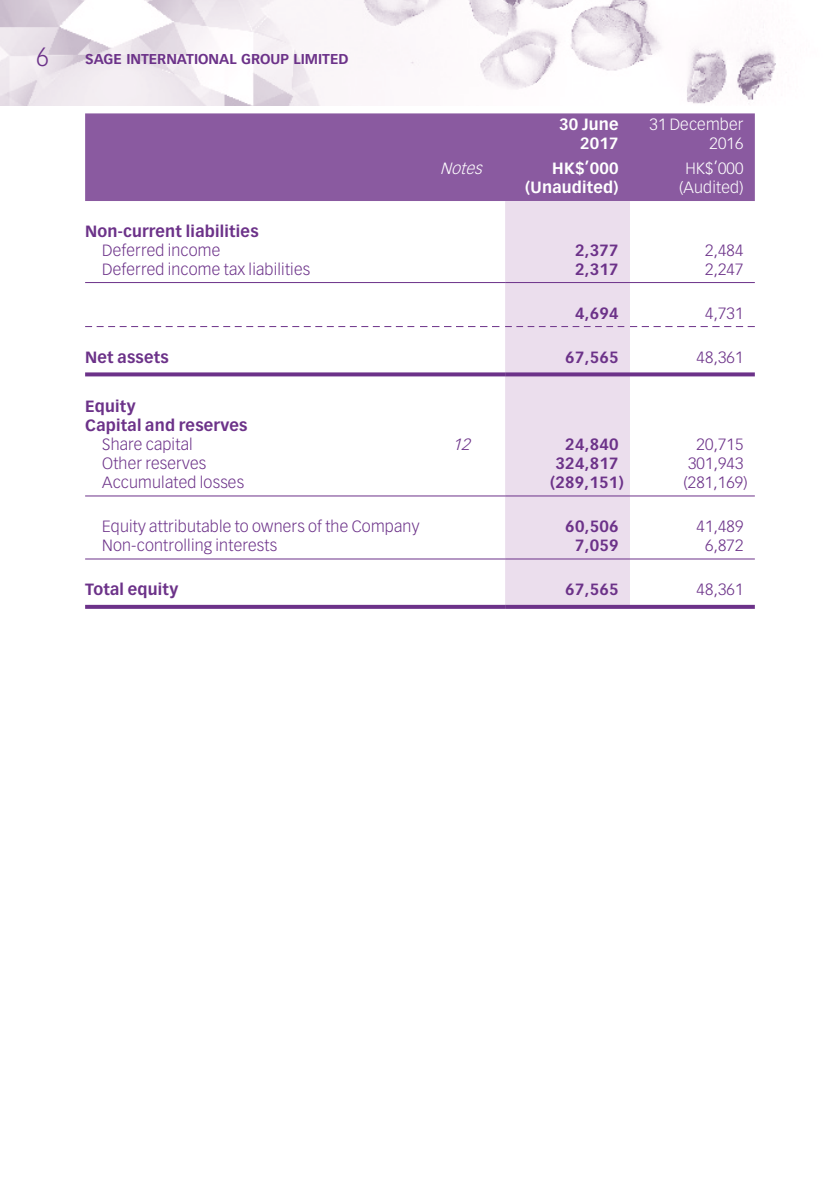
<style>
.page{position:relative;width:840px;height:1191px;background:#fff}
.page>*{position:absolute;margin:0;border:0;box-sizing:border-box;transform-origin:0 0}
.t1{font:300 26px "Vectora LT Std";color:#6c3289;scale:.9 1}
.Body_Text{font:300 16px "Vectora LT Std";letter-spacing:.015em;color:#6c3289}
.Body_Text-2{font:700 16px "Vectora LT Std";letter-spacing:.015em;color:#6c3289}
.Body_Text-3{font:300 16px "Vectora LT Std";letter-spacing:.015em;color:#fff}
.Body_Text-4{font:700 16px "Vectora LT Std";letter-spacing:.015em;color:#fff}
.Body_Text-5{font:italic 300 16px "Vectora LT Std";color:#fff}
.Body_Text-6{font:italic 300 16px "Vectora LT Std";color:#6c3289}
.t2{font:700 14px "Vectora LT Std";color:#6c3289}
</style>
<div class="page">
<img style="left:0;top:0;width:776px;height:106px">
<div style="left:85px;top:113px;width:669px;height:88px;background:#8a5aa0"></div>
<div style="left:505px;top:201px;width:124px;height:404px;background:#ebdeed"></div>
<hr style="left:85px;top:282px;width:335px;height:1px;background:#6c3289">
<hr style="left:420px;top:282px;width:85px;height:1px;background:#6c3289">
<hr style="left:505px;top:282px;width:124px;height:1px;background:#6c3289">
<hr style="left:629px;top:282px;width:125px;height:1px;background:#6c3289">
<svg style="left:85px;top:326px;width:329px;height:1px"></svg>
<svg style="left:420px;top:326px;width:79px;height:1px"></svg>
<svg style="left:505px;top:326px;width:249px;height:1px"></svg>
<svg style="left:85px;top:372px;width:335px;height:4px"></svg>
<svg style="left:420px;top:372px;width:85px;height:4px"></svg>
<svg style="left:505px;top:372px;width:124px;height:4px"></svg>
<svg style="left:629px;top:372px;width:125px;height:4px"></svg>
<hr style="left:85px;top:495px;width:335px;height:1px;background:#6c3289">
<hr style="left:420px;top:495px;width:85px;height:1px;background:#6c3289">
<hr style="left:505px;top:495px;width:124px;height:1px;background:#6c3289">
<hr style="left:629px;top:495px;width:125px;height:1px;background:#6c3289">
<hr style="left:85px;top:558px;width:335px;height:1px;background:#6c3289">
<hr style="left:420px;top:558px;width:85px;height:1px;background:#6c3289">
<hr style="left:505px;top:558px;width:124px;height:1px;background:#6c3289">
<hr style="left:629px;top:558px;width:125px;height:1px;background:#6c3289">
<svg style="left:85px;top:605px;width:335px;height:4px"></svg>
<svg style="left:420px;top:605px;width:85px;height:4px"></svg>
<svg style="left:505px;top:605px;width:124px;height:4px"></svg>
<svg style="left:629px;top:605px;width:125px;height:4px"></svg>
<h1 class="t1" style="left:36px;top:42px;width:15px">6</h1>
<p class="t2" style="left:85px;top:51px;width:265px">SAGE INTERNATIONAL GROUP LIMITED</p>
<p class="Body_Text-4" style="left:558px;top:115px;width:61px">30 June</p>
<p class="Body_Text-4" style="left:579px;top:134px;width:40px">2017</p>
<p class="Body_Text-3" style="left:649px;top:115px;width:95px">31 December</p>
<p class="Body_Text-3" style="left:709px;top:134px;width:35px">2016</p>
<p class="Body_Text-5" style="left:440px;top:159px;width:48px">Notes</p>
<p class="Body_Text-4" style="left:552px;top:159px;width:68px">HK$’000</p>
<p class="Body_Text-3" style="left:685px;top:159px;width:59px">HK$’000</p>
<p class="Body_Text-4" style="left:525px;top:178px;width:95px">(Unaudited)</p>
<p class="Body_Text-3" style="left:678px;top:178px;width:66px">(Audited)</p>
<p class="Body_Text-2" style="left:85px;top:222px;width:175px">Non-current liabilities</p>
<p class="Body_Text" style="left:102px;top:241px;width:120px">Deferred income</p>
<p class="Body_Text-2" style="left:574px;top:241px;width:45px">2,377</p>
<p class="Body_Text" style="left:704px;top:241px;width:40px">2,484</p>
<p class="Body_Text" style="left:102px;top:260px;width:209px">Deferred income tax liabilities</p>
<p class="Body_Text-2" style="left:574px;top:260px;width:45px">2,317</p>
<p class="Body_Text" style="left:704px;top:260px;width:40px">2,247</p>
<p class="Body_Text-2" style="left:574px;top:304px;width:45px">4,694</p>
<p class="Body_Text" style="left:704px;top:304px;width:40px">4,731</p>
<p class="Body_Text-2" style="left:85px;top:348px;width:85px">Net assets</p>
<p class="Body_Text-2" style="left:565px;top:348px;width:55px">67,565</p>
<p class="Body_Text" style="left:696px;top:348px;width:48px">48,361</p>
<p class="Body_Text-2" style="left:85px;top:397px;width:52px">Equity</p>
<p class="Body_Text-2" style="left:85px;top:416px;width:164px">Capital and reserves</p>
<p class="Body_Text" style="left:102px;top:435px;width:92px">Share capital</p>
<p class="Body_Text-6" style="left:452px;top:435px;width:23px">12</p>
<p class="Body_Text-2" style="left:565px;top:435px;width:55px">24,840</p>
<p class="Body_Text" style="left:696px;top:435px;width:48px">20,715</p>
<p class="Body_Text" style="left:102px;top:454px;width:106px">Other reserves</p>
<p class="Body_Text-2" style="left:555px;top:454px;width:65px">324,817</p>
<p class="Body_Text" style="left:687px;top:454px;width:57px">301,943</p>
<p class="Body_Text" style="left:102px;top:473px;width:143px">Accumulated losses</p>
<p class="Body_Text-2" style="left:549px;top:473px;width:75px">(289,151)</p>
<p class="Body_Text" style="left:683px;top:473px;width:66px">(281,169)</p>
<p class="Body_Text" style="left:102px;top:517px;width:318px">Equity attributable to owners of the Company</p>
<p class="Body_Text-2" style="left:565px;top:517px;width:55px">60,506</p>
<p class="Body_Text" style="left:696px;top:517px;width:48px">41,489</p>
<p class="Body_Text" style="left:102px;top:536px;width:176px">Non-controlling interests</p>
<p class="Body_Text-2" style="left:574px;top:536px;width:45px">7,059</p>
<p class="Body_Text" style="left:704px;top:536px;width:40px">6,872</p>
<p class="Body_Text-2" style="left:85px;top:580px;width:95px">Total equity</p>
<p class="Body_Text-2" style="left:565px;top:580px;width:55px">67,565</p>
<p class="Body_Text" style="left:696px;top:580px;width:48px">48,361</p>
</div>
